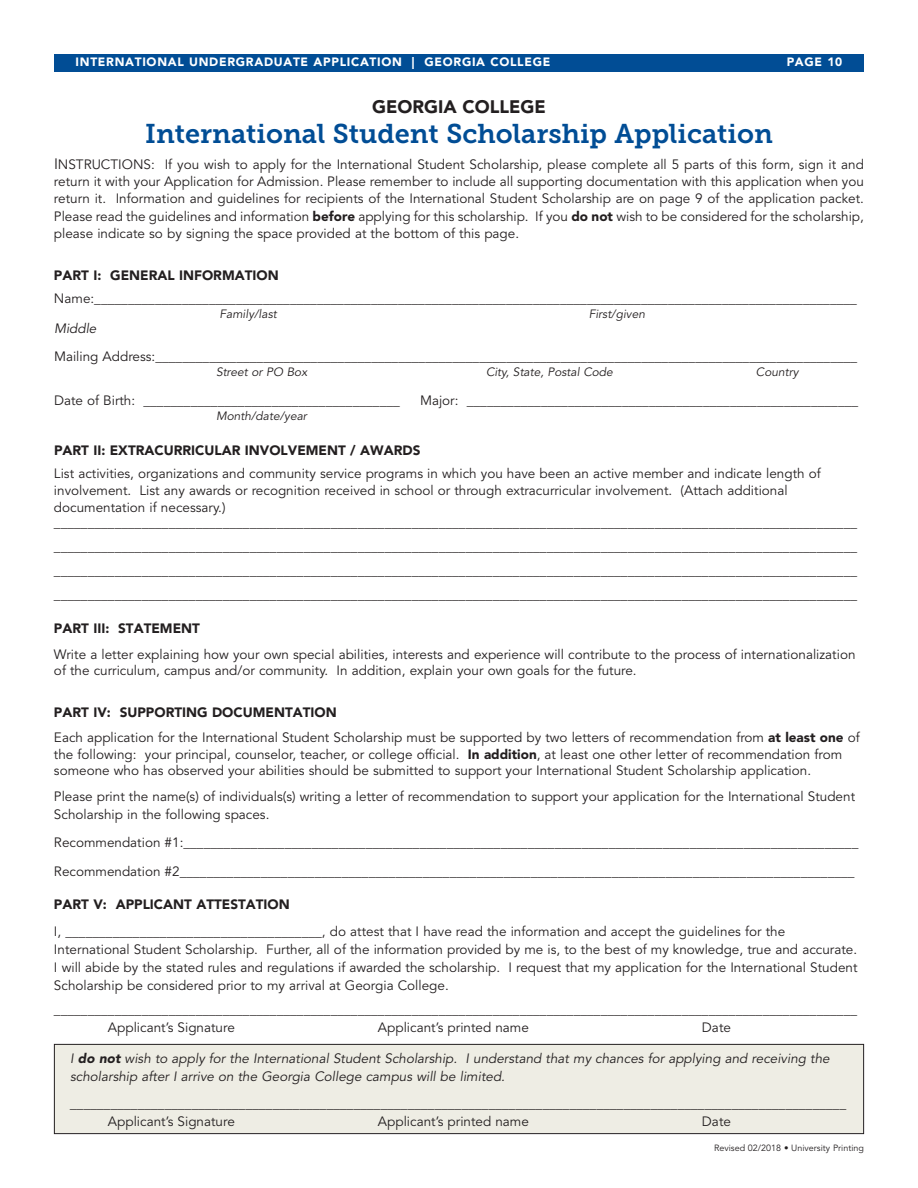
<style>
.page{position:relative;width:918px;height:1188px;background:#fff}
.page>*{position:absolute;margin:0;border:0;box-sizing:border-box;transform-origin:0 0}
.t1{font:27px "Museo Slab 700";color:#014d95}
.t2{font:900 18px "Avenir";color:#231f20}
.t3{font:13.5px/17.2px "Avenir";color:#231f20}
.t4{font:italic 13.5px/18px "Avenir";color:#231f20}
.t5{font:900 13.5px "Avenir LT Std";color:#231f20}
.t6{font:italic 12px "Avenir";color:#231f20}
.t7{font:900 12px "Avenir LT Std";letter-spacing:.06em;color:#fff}
.t8{font:9px "Avenir LT Std";color:#231f20}
.s1{font-size:15px}
.s2{font-weight:900}
</style>
<div class="page">
<div style="left:55px;top:1045px;width:808px;height:88px;background:#eeede4"></div>
<div style="left:54px;top:1044px;width:810px;height:90px;border:1px solid #231f20"></div>
<div style="left:54px;top:54px;width:810px;height:17px;background:#014d95"></div>
<p class="t7" style="left:76px;top:57px;width:476px">INTERNATIONAL UNDERGRADUATE APPLICATION | GEORGIA COLLEGE</p>
<p class="t7" style="left:787px;top:57px;width:57px">PAGE 10</p>
<h2 class="t2" style="left:372px;top:91px;width:175px">GEORGIA COLLEGE</h2>
<h1 class="t1" style="left:145px;top:123px;width:629px">International Student Scholarship Application</h1>
<p class="t3" style="left:54px;top:156px;width:812px;text-align:justify"><span class="s1">I</span>NSTRUCTIONS: If you wish to apply for the International Student Scholarship, please complete all 5 parts of this form, sign it and return it with your Application for Admission. Please remember to include all supporting documentation with this application when you return it. Information and guidelines for recipients of the International Student Scholarship are on page 9 of the application packet.<br>Please read the guidelines and information <span class="s2">before</span> applying for this scholarship. If you <span class="s2">do not</span> wish to be considered for the scholarship, please indicate so by signing the space provided at the bottom of this page.</p>
<p class="t5" style="left:54px;top:270px;width:226px">PART I: GENERAL INFORMATION</p>
<p class="t3" style="left:54px;top:290px;width:805px">Name:_________________________________________________________________________________________________________________</p>
<p class="t6" style="left:219px;top:306px;width:59px">Family/last</p>
<p class="t6" style="left:589px;top:306px;width:58px">First/given</p>
<p class="t4" style="left:54px;top:319px;width:44px">Middle</p>
<p class="t3" style="left:54px;top:348px;width:805px">Mailing Address:________________________________________________________________________________________________________</p>
<p class="t6" style="left:216px;top:365px;width:93px">Street or PO Box</p>
<p class="t6" style="left:486px;top:365px;width:128px">City, State, Postal Code</p>
<p class="t6" style="left:756px;top:365px;width:44px">Country</p>
<p class="t3" style="left:54px;top:392px;width:347px">Date of Birth: ______________________________________</p>
<p class="t3" style="left:420px;top:392px;width:440px">Major: __________________________________________________________</p>
<p class="t6" style="left:216px;top:408px;width:92px">Month/date/year</p>
<p class="t5" style="left:54px;top:445px;width:368px">PART II: EXTRACURRICULAR INVOLVEMENT / AWARDS</p>
<p class="t3" style="left:54px;top:465px;width:768px">List activities, organizations and community service programs in which you have been an active member and indicate length of involvement. List any awards or recognition received in school or through extracurricular involvement. (Attach additional documentation if necessary.)</p>
<p class="t3" style="left:54px;top:511px;width:805px;line-height:24px;text-align:justify">_______________________________________________________________________________________________________________________ _______________________________________________________________________________________________________________________ _______________________________________________________________________________________________________________________ _______________________________________________________________________________________________________________________</p>
<p class="t5" style="left:54px;top:623px;width:147px">PART III: STATEMENT</p>
<p class="t3" style="left:54px;top:646px;width:803px;line-height:16.5px">Write a letter explaining how your own special abilities, interests and experience will contribute to the process of internationalization of the curriculum, campus and/or community. In addition, explain your own goals for the future.</p>
<p class="t5" style="left:54px;top:706px;width:284px">PART IV: SUPPORTING DOCUMENTATION</p>
<p class="t3" style="left:54px;top:729px;width:807px;line-height:16.5px">Each application for the International Student Scholarship must be supported by two letters of recommendation from <span class="s2">at least one</span> of the following: your principal, counselor, teacher, or college official. <span class="s2">In addition</span>, at least one other letter of recommendation from someone who has observed your abilities should be submitted to support your International Student Scholarship application.</p>
<p class="t3" style="left:54px;top:788px;width:803px">Please print the name(s) of individuals(s) writing a letter of recommendation to support your application for the International Student<br>Scholarship in the following spaces.</p>
<p class="t3" style="left:54px;top:828px;width:806px;line-height:28.5px">Recommendation #1:____________________________________________________________________________________________________<br>Recommendation #2____________________________________________________________________________________________________</p>
<p class="t5" style="left:54px;top:898px;width:237px">PART V: APPLICANT ATTESTATION</p>
<p class="t3" style="left:54px;top:922px;width:805px;line-height:18px">I, ______________________________________, do attest that I have read the information and accept the guidelines for the International Student Scholarship. Further, all of the information provided by me is, to the best of my knowledge, true and accurate.<br>I will abide by the stated rules and regulations if awarded the scholarship. I request that my application for the International Student Scholarship be considered prior to my arrival at Georgia College.</p>
<p class="t3" style="left:108px;top:1000px;width:751px;line-height:18px;text-indent:-54px">_______________________________________________________________________________________________________________________<br>Applicant’s Signature</p>
<p class="t3" style="left:378px;top:1018px;width:152px">Applicant’s printed name</p>
<p class="t3" style="left:702px;top:1018px;width:30px">Date</p>
<p class="t4" style="left:70px;top:1050px;width:761px">I <span class="s2">do not</span> wish to apply for the International Student Scholarship. I understand that my chances for applying and receiving the scholarship after I arrive on the Georgia College campus will be limited.</p>
<p class="t4" style="left:70px;top:1095px;width:778px">___________________________________________________________________________________________________________________</p>
<p class="t3" style="left:108px;top:1113px;width:128px">Applicant’s Signature</p>
<p class="t3" style="left:378px;top:1113px;width:152px">Applicant’s printed name</p>
<p class="t3" style="left:702px;top:1113px;width:30px">Date</p>
<p class="t8" style="left:714px;top:1144px;width:151px">Revised 02/2018 • University Printing</p>
</div>
